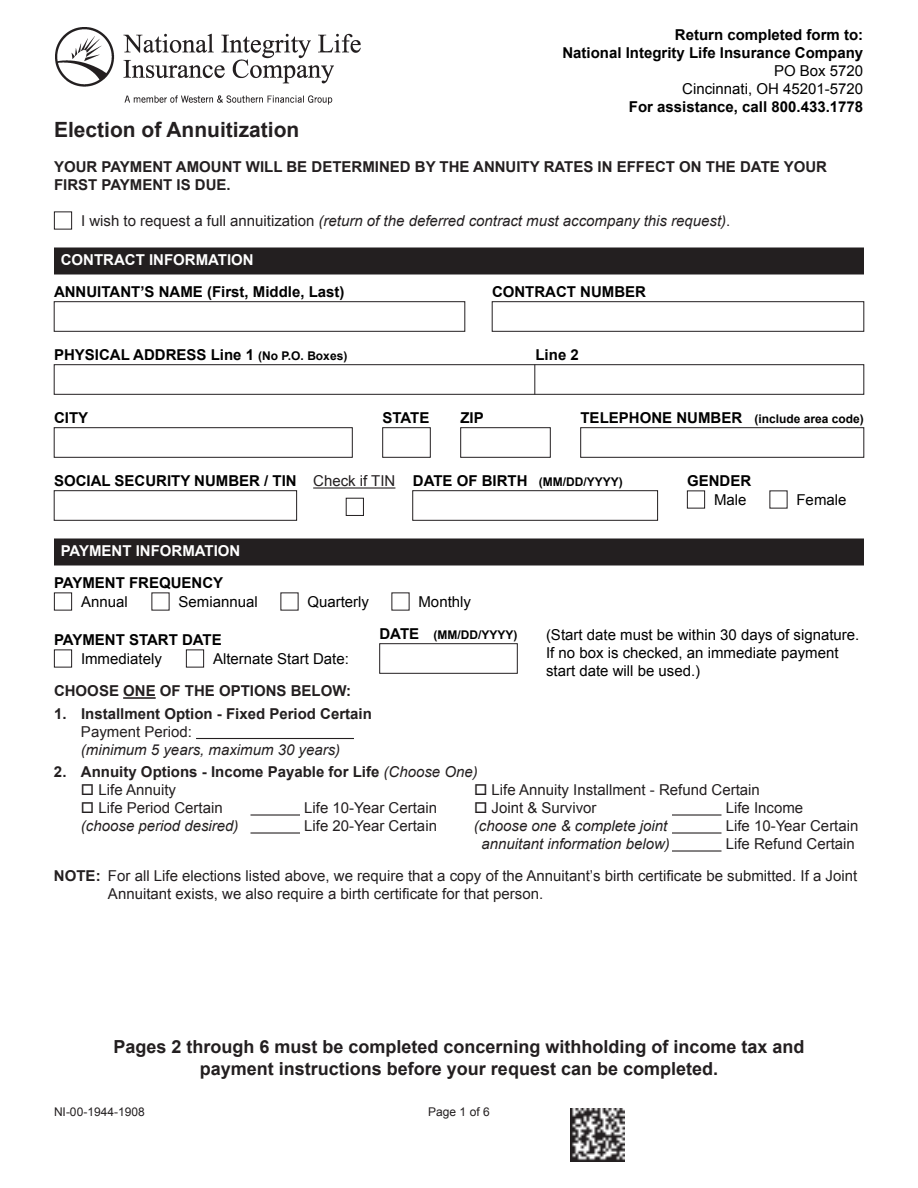
<style>
.page{position:relative;width:918px;height:1188px;background:#fff}
.page>*{position:absolute;margin:0;border:0;box-sizing:border-box;transform-origin:0 0}
.t1{font:700 21px "Arial";color:#231f20}
.t2{font:700 18px/21.6px "Arial";color:#231f20;text-align:center}
.t3{font:15px/32.1px "Arial";color:#231f20;text-align:right}
.t4{font:700 15px/18px "Arial";color:#000;text-align:right}
.t5{font:700 15px/18px "Arial";color:#231f20}
.t6{font:15px/18px "Arial";color:#000}
.t7{font:italic 15px "Arial";color:#231f20}
.t8{font:700 15px "Arial";color:#fff}
.t9{font:700 12px "Arial";color:#000}
.t10{font:12px "Arial";color:#231f20}
.s1{font-style:normal}
.s2{font-size:12px}
.s3{font-size:15px}
.s4{font-weight:400;font-style:italic}
.s5{font-weight:700}
</style>
<div class="page">
<div style="left:55px;top:248px;width:808px;height:26px;background:#231f20"></div>
<hr style="left:54px;top:248px;width:810px;height:1px;background:#231f20">
<hr style="left:54px;top:249px;width:2px;height:24px;background:#231f20">
<hr style="left:862px;top:249px;width:2px;height:24px;background:#231f20">
<hr style="left:54px;top:273px;width:810px;height:1px;background:#231f20">
<div style="left:54px;top:302px;width:411px;height:30px;border:1px solid #231f20"></div>
<div style="left:55px;top:539px;width:808px;height:26px;background:#231f20"></div>
<hr style="left:54px;top:538px;width:810px;height:2px;background:#231f20">
<hr style="left:54px;top:540px;width:2px;height:24px;background:#231f20">
<hr style="left:862px;top:540px;width:2px;height:24px;background:#231f20">
<hr style="left:54px;top:564px;width:810px;height:2px;background:#231f20">
<div style="left:492px;top:302px;width:372px;height:30px;border:1px solid #231f20"></div>
<div style="left:54px;top:592px;width:18px;height:18px;border:1px solid #231f20"></div>
<div style="left:54px;top:212px;width:18px;height:18px;border:1px solid #231f20"></div>
<div style="left:54px;top:650px;width:18px;height:18px;border:1px solid #231f20"></div>
<div style="left:186px;top:650px;width:18px;height:18px;border:1px solid #231f20"></div>
<div style="left:54px;top:428px;width:298px;height:30px;border:1px solid #231f20"></div>
<div style="left:382px;top:428px;width:48px;height:30px;border:1px solid #231f20"></div>
<div style="left:460px;top:428px;width:90px;height:30px;border:1px solid #231f20"></div>
<div style="left:54px;top:364px;width:810px;height:30px;border:1px solid #231f20"></div>
<hr style="left:535px;top:364px;width:1px;height:30px;background:#231f20">
<div style="left:580px;top:428px;width:284px;height:30px;border:1px solid #231f20"></div>
<div style="left:687px;top:490px;width:18px;height:18px;border:1px solid #231f20"></div>
<hr style="left:313px;top:487px;width:82px;height:2px;background:#231f20">
<div style="left:346px;top:498px;width:18px;height:18px;border:1px solid #231f20"></div>
<div style="left:54px;top:490px;width:243px;height:30px;border:1px solid #231f20"></div>
<div style="left:413px;top:490px;width:245px;height:30px;border:1px solid #231f20"></div>
<div style="left:380px;top:644px;width:138px;height:30px;border:1px solid #231f20"></div>
<hr style="left:123px;top:697px;width:33px;height:2px;background:#231f20">
<hr style="left:196px;top:738px;width:158px;height:1px;background:#231f20">
<hr style="left:250px;top:814px;width:50px;height:2px;background:#231f20">
<hr style="left:672px;top:814px;width:50px;height:2px;background:#231f20">
<hr style="left:250px;top:832px;width:50px;height:2px;background:#231f20">
<hr style="left:672px;top:832px;width:50px;height:2px;background:#231f20">
<hr style="left:672px;top:850px;width:50px;height:2px;background:#231f20">
<img style="left:56px;top:27px;width:305px;height:78px">
<img style="left:571px;top:1108px;width:54px;height:54px">
<h1 class="t1" style="left:54px;top:116px;width:247px">Election of Annuitization</h1>
<p class="t4" style="left:562px;top:26px;width:302px">Return completed form to:<br>National Integrity Life Insurance Company</p>
<p class="t6" style="left:682px;top:62px;width:182px;text-align:right">PO Box 5720<br>Cincinnati, OH 45201-5720</p>
<p class="t4" style="left:629px;top:98px;width:236px">For assistance, call 800.433.1778</p>
<p class="t5" style="left:54px;top:158px;width:775px">YOUR PAYMENT AMOUNT WILL BE DETERMINED BY THE ANNUITY RATES IN EFFECT ON THE DATE YOUR<br>FIRST PAYMENT IS DUE.</p>
<p class="t7" style="left:81px;top:211px;width:651px"><span class="s1">I wish to request a full annuitization</span> (return of the deferred contract must accompany this request)<span class="s1">.</span></p>
<p class="t8" style="left:61px;top:250px;width:195px">CONTRACT INFORMATION</p>
<p class="t4" style="left:54px;top:284px;width:292px">ANNUITANT’S NAME (First, Middle, Last)</p>
<p class="t4" style="left:492px;top:284px;width:156px">CONTRACT NUMBER</p>
<p class="t4" style="left:54px;top:347px;width:295px">PHYSICAL ADDRESS Line 1 <span class="s2">(No P.O. Boxes)</span></p>
<p class="t4" style="left:536px;top:347px;width:45px">Line 2</p>
<p class="t4" style="left:54px;top:410px;width:36px">CITY</p>
<p class="t4" style="left:382px;top:410px;width:48px">STATE</p>
<p class="t4" style="left:460px;top:410px;width:25px">ZIP</p>
<p class="t9" style="left:580px;top:411px;width:285px"><span class="s3">TELEPHONE NUMBER</span> (include area code)</p>
<p class="t4" style="left:54px;top:473px;width:244px">SOCIAL SECURITY NUMBER / TIN</p>
<p class="t4" style="left:413px;top:473px;width:116px">DATE OF BIRTH</p>
<p class="t3" style="left:313px;top:465px;width:84px">Check if TIN</p>
<p class="t4" style="left:687px;top:473px;width:66px">GENDER</p>
<p class="t9" style="left:539px;top:474px;width:85px">(MM/DD/YYYY)</p>
<p class="t8" style="left:61px;top:541px;width:181px">PAYMENT INFORMATION</p>
<p class="t4" style="left:54px;top:575px;width:171px">PAYMENT FREQUENCY</p>
<p class="t6" style="left:81px;top:593px;width:48px">Annual</p>
<p class="t6" style="left:178px;top:593px;width:81px">Semiannual</p>
<p class="t6" style="left:308px;top:593px;width:63px">Quarterly</p>
<p class="t6" style="left:418px;top:593px;width:54px">Monthly</p>
<p class="t6" style="left:714px;top:491px;width:34px">Male</p>
<p class="t6" style="left:796px;top:491px;width:52px">Female</p>
<p class="t4" style="left:54px;top:632px;width:169px">PAYMENT START DATE</p>
<p class="t6" style="left:81px;top:650px;width:82px">Immediately</p>
<p class="t6" style="left:213px;top:650px;width:137px">Alternate Start Date:</p>
<p class="t4" style="left:380px;top:626px;width:41px">DATE</p>
<p class="t9" style="left:433px;top:627px;width:85px">(MM/DD/YYYY)</p>
<p class="t6" style="left:546px;top:626px;width:315px">(Start date must be within 30 days of signature.<br>If no box is checked, an immediate payment start date will be used.)</p>
<p class="t5" style="left:54px;top:683px;width:299px">CHOOSE ONE OF THE OPTIONS BELOW:</p>
<p class="t5" style="left:54px;top:705px;width:319px">1. Installment Option - Fixed Period Certain</p>
<p class="t3" style="left:81px;top:716px;width:112px">Payment Period:</p>
<p class="t7" style="left:81px;top:740px;width:261px">(minimum 5 years, maximum 30 years)</p>
<p class="t5" style="left:54px;top:764px;width:425px">2. Annuity Options - Income Payable for Life <span class="s4">(Choose One)</span></p>
<p class="t3" style="left:81px;top:774px;width:97px">□ Life Annuity</p>
<p class="t3" style="left:474px;top:774px;width:287px">□ Life Annuity Installment - Refund Certain</p>
<p class="t3" style="left:81px;top:792px;width:143px">□ Life Period Certain</p>
<p class="t3" style="left:304px;top:792px;width:134px">Life 10-Year Certain</p>
<p class="t3" style="left:474px;top:792px;width:124px">□ Joint &amp; Survivor</p>
<p class="t3" style="left:726px;top:792px;width:79px">Life Income</p>
<p class="t7" style="left:81px;top:816px;width:159px">(choose period desired)</p>
<p class="t3" style="left:304px;top:810px;width:134px">Life 20-Year Certain</p>
<p class="t7" style="left:474px;top:816px;width:195px">(choose one &amp; complete joint</p>
<p class="t3" style="left:726px;top:810px;width:134px">Life 10-Year Certain</p>
<p class="t7" style="left:481px;top:834px;width:190px">annuitant information below)</p>
<p class="t3" style="left:54px;top:828px;width:805px">Life Refund Certain<br><span class="s5">NOTE:</span> For all Life elections listed above, we require that a copy of the Annuitant’s birth certificate be submitted. If a Joint</p>
<p class="t3" style="left:108px;top:878px;width:437px">Annuitant exists, we also require a birth certificate for that person.</p>
<p class="t2" style="left:113px;top:1037px;width:693px">Pages 2 through 6 must be completed concerning withholding of income tax and payment instructions before your request can be completed.</p>
<p class="t10" style="left:54px;top:1104px;width:92px">NI-00-1944-1908</p>
<p class="t10" style="left:428px;top:1104px;width:63px">Page 1 of 6</p>
</div>
